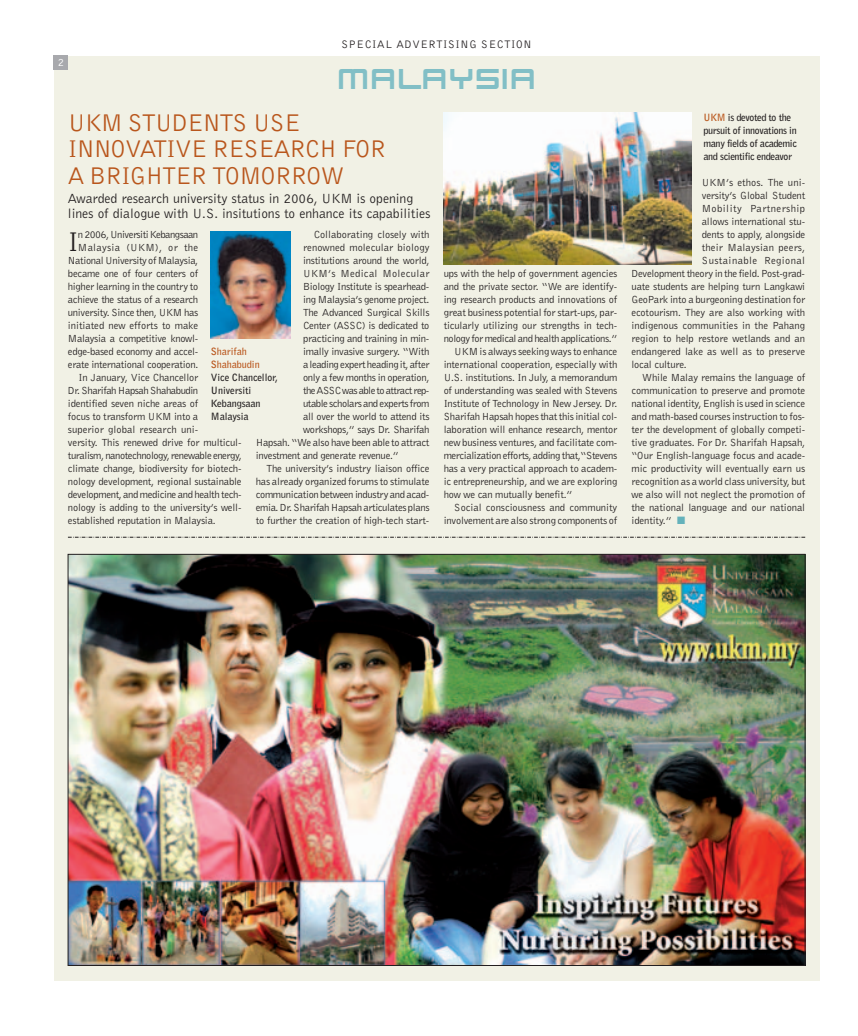
<style>
.page{position:relative;width:858px;height:1036px;background:#fff}
.page>*{position:absolute;margin:0;border:0;box-sizing:border-box;transform-origin:0 0}
.t1{font:27.88px "Bell Gothic BT";color:#231f20}
.t2{font:25px/26.2px "Bell Gothic BT";letter-spacing:-.04em;color:#b9561c}
.t3{font:20px "Beast Machines Normal";letter-spacing:.15em;color:#82bfc6}
.t4{font:13.75px/15px "Bell Gothic BT";letter-spacing:-.005em;color:#231f20}
.t5{font:11.25px "Bell Gothic BT";letter-spacing:.055em;color:#231f20}
.t6{font:11.25px "Bell Gothic BT";color:#fff}
.t7{font:10.62px "Bell Gothic BT";letter-spacing:-.015em;color:#231f20}
.t8{font:10.62px "Bell Gothic BT";letter-spacing:-.04em;color:#231f20}
.t9{font:10.62px "Bell Gothic BT";letter-spacing:-.035em;color:#231f20}
.t10{font:10.62px "Bell Gothic BT";letter-spacing:.005em;color:#231f20}
.t11{font:10.62px "Bell Gothic BT";letter-spacing:.03em;color:#231f20}
.t12{font:10.62px "Bell Gothic BT";letter-spacing:.04em;color:#231f20}
.t13{font:10.62px "Bell Gothic BT";letter-spacing:-.055em;color:#231f20}
.t14{font:10.62px "Bell Gothic BT";letter-spacing:-.045em;color:#231f20}
.t15{font:10.62px "Bell Gothic BT";letter-spacing:.015em;color:#231f20}
.t16{font:700 10px/13px "Bell Gothic BT";letter-spacing:-.03em;color:#231f20}
.t17{font:700 10px/13px "Bell Gothic BT";color:#231f20}
.s1{color:#b9561c}
.s2{color:#64b2bb}
</style>
<div class="page">
<img style="left:53px;top:55px;width:767px;height:926px">
<p class="t6" style="left:58px;top:58px;width:8px">2</p>
<p class="t5" style="left:341px;top:40px;width:192px">SPECIAL ADVERTISING SECTION</p>
<p class="t3" style="left:338px;top:71px;width:198px">MALAYSIA</p>
<p class="t2" style="left:68px;top:111px;width:320px">UKM STUDENTS USE<br>INNOVATIVE RESEARCH FOR<br>A BRIGHTER TOMORROW</p>
<p class="t4" style="left:68px;top:192px;width:364px">Awarded research university status in 2006, UKM is opening lines of dialogue with U.S. insitutions to enhance its capabilities</p>
<p class="t7" style="left:314px;top:230px;width:117px">Collaborating closely with</p>
<p class="t10" style="left:303px;top:243px;width:128px">renowned molecular biology</p>
<p class="t7" style="left:303px;top:256px;width:128px">institutions around the world,</p>
<p class="t11" style="left:303px;top:269px;width:128px">UKM’s Medical Molecular</p>
<p class="t7" style="left:303px;top:282px;width:128px">Biology Institute is spearhead-</p>
<p class="t7" style="left:303px;top:295px;width:128px">ing Malaysia’s genome project.</p>
<p class="t7" style="left:303px;top:308px;width:128px">The Advanced Surgical Skills</p>
<p class="t7" style="left:303px;top:321px;width:128px">Center (ASSC) is dedicated to</p>
<p class="t7" style="left:303px;top:334px;width:128px">practicing and training in min-</p>
<p class="t7" style="left:303px;top:347px;width:128px">imally invasive surgery. “With</p>
<p class="t8" style="left:303px;top:360px;width:128px">a leading expert heading it, after</p>
<p class="t7" style="left:303px;top:373px;width:128px">only a few months in operation,</p>
<p class="t13" style="left:303px;top:386px;width:128px">the ASSC was able to attract rep-</p>
<p class="t8" style="left:303px;top:399px;width:128px">utable scholars and experts from</p>
<p class="t7" style="left:303px;top:412px;width:128px">all over the world to attend its</p>
<p class="t7" style="left:303px;top:425px;width:128px">workshops,” says Dr. Sharifah</p>
<p class="t7" style="left:256px;top:438px;width:175px">Hapsah. “We also have been able to attract</p>
<p class="t7" style="left:256px;top:451px;width:144px">investment and generate revenue.”</p>
<p class="t7" style="left:266px;top:464px;width:164px">The university’s industry liaison office</p>
<p class="t7" style="left:256px;top:477px;width:175px">has already organized forums to stimulate</p>
<p class="t7" style="left:256px;top:490px;width:175px">communication between industry and acad-</p>
<p class="t9" style="left:256px;top:503px;width:175px">emia. Dr. Sharifah Hapsah articulates plans</p>
<p class="t7" style="left:256px;top:516px;width:175px">to further the creation of high-tech start-</p>
<p class="t1" style="left:68px;top:232px;width:12px">I</p>
<p class="t14" style="left:78px;top:230px;width:122px">n 2006, Universiti Kebangsaan</p>
<p class="t11" style="left:78px;top:243px;width:122px">Malaysia (UKM), or the</p>
<p class="t7" style="left:68px;top:256px;width:132px">National University of Malaysia,</p>
<p class="t7" style="left:68px;top:269px;width:132px">became one of four centers of</p>
<p class="t7" style="left:68px;top:282px;width:132px">higher learning in the country to</p>
<p class="t7" style="left:68px;top:295px;width:132px">achieve the status of a research</p>
<p class="t7" style="left:68px;top:308px;width:132px">university. Since then, UKM has</p>
<p class="t7" style="left:68px;top:321px;width:132px">initiated new efforts to make</p>
<p class="t7" style="left:68px;top:334px;width:132px">Malaysia a competitive knowl-</p>
<p class="t7" style="left:68px;top:347px;width:132px">edge-based economy and accel-</p>
<p class="t7" style="left:68px;top:360px;width:132px">erate international cooperation.</p>
<p class="t7" style="left:79px;top:373px;width:121px">In January, Vice Chancellor</p>
<p class="t8" style="left:68px;top:386px;width:132px">Dr. Sharifah Hapsah Shahabudin</p>
<p class="t7" style="left:68px;top:399px;width:132px">identified seven niche areas of</p>
<p class="t7" style="left:68px;top:412px;width:132px">focus to transform UKM into a</p>
<p class="t7" style="left:68px;top:425px;width:132px">superior global research uni-</p>
<p class="t7" style="left:68px;top:438px;width:175px">versity. This renewed drive for multicul-</p>
<p class="t8" style="left:68px;top:451px;width:175px">turalism, nanotechnology, renewable energy,</p>
<p class="t7" style="left:68px;top:464px;width:175px">climate change, biodiversity for biotech-</p>
<p class="t7" style="left:68px;top:477px;width:175px">nology development, regional sustainable</p>
<p class="t9" style="left:68px;top:490px;width:175px">development, and medicine and health tech-</p>
<p class="t7" style="left:68px;top:503px;width:175px">nology is adding to the university’s well-</p>
<p class="t7" style="left:68px;top:516px;width:149px">established reputation in Malaysia.</p>
<p class="t17" style="left:211px;top:345px;width:69px"><span class="s1">Sharifah<br>Shahabudin<br></span>Vice Chancellor,<br>Universiti<br>Kebangsaan<br>Malaysia</p>
<p class="t7" style="left:444px;top:269px;width:175px">ups with the help of government agencies</p>
<p class="t7" style="left:444px;top:282px;width:175px">and the private sector. “We are identify-</p>
<p class="t7" style="left:444px;top:295px;width:175px">ing research products and innovations of</p>
<p class="t7" style="left:444px;top:308px;width:175px">great business potential for start-ups, par-</p>
<p class="t7" style="left:444px;top:321px;width:175px">ticularly utilizing our strengths in tech-</p>
<p class="t8" style="left:444px;top:334px;width:175px">nology for medical and health applications.”</p>
<p class="t7" style="left:454px;top:347px;width:164px">UKM is always seeking ways to enhance</p>
<p class="t7" style="left:444px;top:360px;width:175px">international cooperation, especially with</p>
<p class="t7" style="left:444px;top:373px;width:175px">U.S. institutions. In July, a memorandum</p>
<p class="t7" style="left:444px;top:386px;width:175px">of understanding was sealed with Stevens</p>
<p class="t7" style="left:444px;top:399px;width:175px">Institute of Technology in New Jersey. Dr.</p>
<p class="t7" style="left:444px;top:412px;width:175px">Sharifah Hapsah hopes that this initial col-</p>
<p class="t7" style="left:444px;top:425px;width:175px">laboration will enhance research, mentor</p>
<p class="t7" style="left:444px;top:438px;width:175px">new business ventures, and facilitate com-</p>
<p class="t9" style="left:444px;top:451px;width:175px">mercialization efforts, adding that,“Stevens</p>
<p class="t7" style="left:444px;top:464px;width:175px">has a very practical approach to academ-</p>
<p class="t7" style="left:444px;top:477px;width:175px">ic entrepreneurship, and we are exploring</p>
<p class="t7" style="left:444px;top:490px;width:130px">how we can mutually benefit.”</p>
<p class="t7" style="left:454px;top:503px;width:165px">Social consciousness and community</p>
<p class="t7" style="left:444px;top:516px;width:175px">involvement are also strong components of</p>
<p class="t16" style="left:703px;top:111px;width:95px"><span class="s1">UKM</span> is devoted to the pursuit of innovations in many fields of academic and scientific endeavor</p>
<p class="t10" style="left:702px;top:178px;width:105px">UKM’s ethos. The uni-</p>
<p class="t7" style="left:702px;top:191px;width:105px">versity’s Global Student</p>
<p class="t12" style="left:702px;top:204px;width:105px">Mobility Partnership</p>
<p class="t7" style="left:702px;top:217px;width:105px">allows international stu-</p>
<p class="t7" style="left:702px;top:230px;width:105px">dents to apply, alongside</p>
<p class="t15" style="left:702px;top:243px;width:105px">their Malaysian peers,</p>
<p class="t12" style="left:702px;top:256px;width:105px">Sustainable Regional</p>
<p class="t7" style="left:631px;top:269px;width:175px">Development theory in the field. Post-grad-</p>
<p class="t7" style="left:631px;top:282px;width:175px">uate students are helping turn Langkawi</p>
<p class="t7" style="left:631px;top:295px;width:175px">GeoPark into a burgeoning destination for</p>
<p class="t7" style="left:631px;top:308px;width:175px">ecotourism. They are also working with</p>
<p class="t7" style="left:631px;top:321px;width:175px">indigenous communities in the Pahang</p>
<p class="t7" style="left:631px;top:334px;width:175px">region to help restore wetlands and an</p>
<p class="t7" style="left:631px;top:347px;width:175px">endangered lake as well as to preserve</p>
<p class="t7" style="left:631px;top:360px;width:57px">local culture.</p>
<p class="t7" style="left:642px;top:373px;width:164px">While Malay remains the language of</p>
<p class="t7" style="left:631px;top:386px;width:175px">communication to preserve and promote</p>
<p class="t7" style="left:631px;top:399px;width:175px">national identity, English is used in science</p>
<p class="t7" style="left:631px;top:412px;width:175px">and math-based courses instruction to fos-</p>
<p class="t7" style="left:631px;top:425px;width:175px">ter the development of globally competi-</p>
<p class="t7" style="left:631px;top:438px;width:175px">tive graduates. For Dr. Sharifah Hapsah,</p>
<p class="t7" style="left:631px;top:451px;width:175px">“Our English-language focus and acade-</p>
<p class="t7" style="left:631px;top:464px;width:175px">mic productivity will eventually earn us</p>
<p class="t7" style="left:631px;top:477px;width:175px">recognition as a world class university, but</p>
<p class="t7" style="left:631px;top:490px;width:175px">we also will not neglect the promotion of</p>
<p class="t7" style="left:631px;top:503px;width:175px">the national language and our national</p>
<p class="t7" style="left:631px;top:516px;width:55px">identity.” <span class="s2">■</span></p>
</div>
